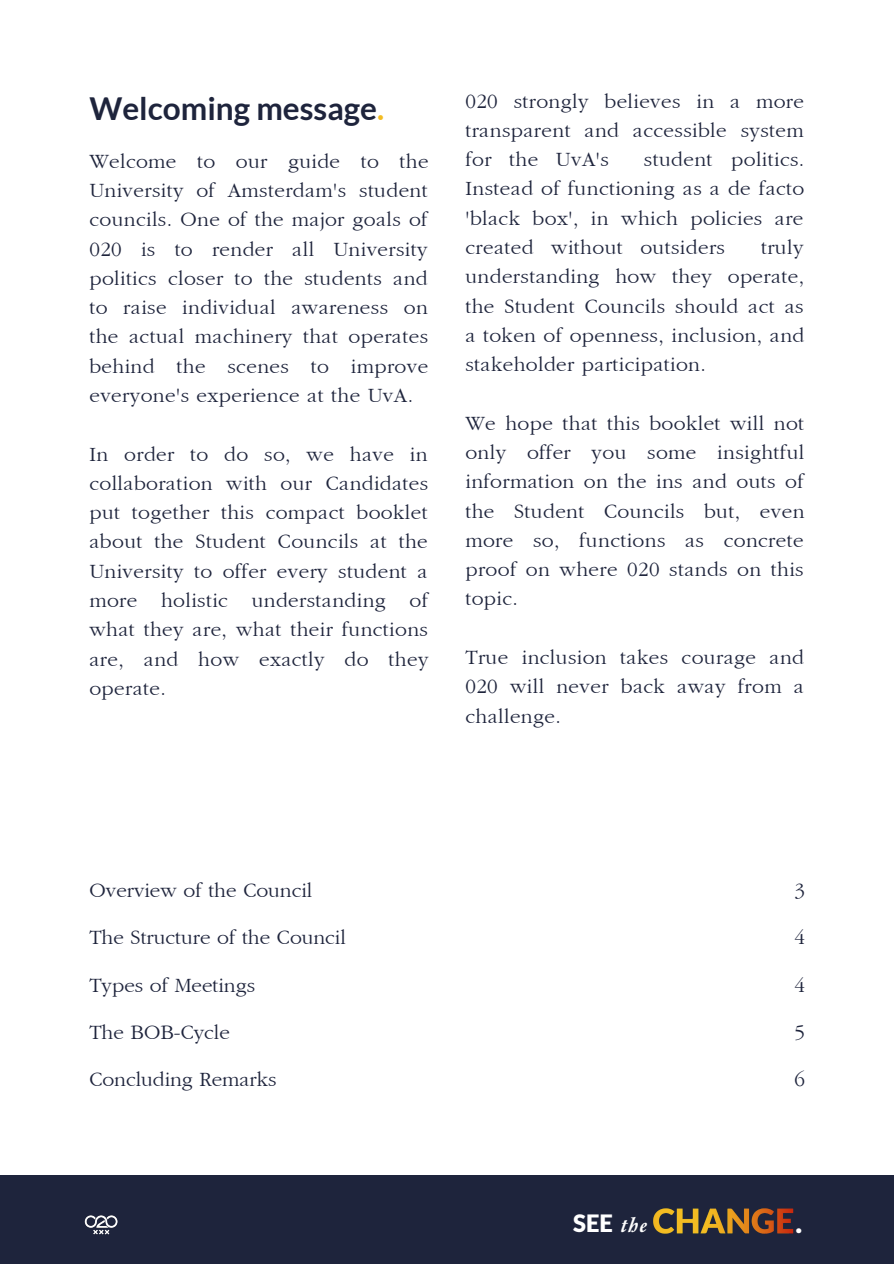
<style>
.page{position:relative;width:894px;height:1264px;background:#fff}
.page>*{position:absolute;margin:0;border:0;box-sizing:border-box;transform-origin:0 0}
.t1{font:700 31.5px "Lato";color:#1e243c}
.t2{font:900 28.8px "Lato";color:#fff}
.t3{font:900 23.85px "Lato";color:#fff}
.t4{font:21px/29.2px "Garamond";letter-spacing:.02em;color:#1e243c;text-align:justify}
.t5{font:21px "Garamond";color:#1e243c}
.s1{color:#f3bc22}
.s2{font-family:"Garamond";font-weight:500;font-style:italic;font-size:21.9px}
</style>
<div class="page">
<div style="left:0;top:1175px;width:893px;height:88px;background:#1e243c"></div>
<img style="left:653px;top:1208px;width:140px;height:26px">
<img style="left:84px;top:1215px;width:34px;height:20px">
<h1 class="t1" style="left:89px;top:89px;width:296px">Welcoming message<span class="s1">.</span></h1>
<p class="t4" style="left:89px;top:147px;width:340px">Welcome to our guide to the University of Amsterdam's student councils. One of the major goals of 020 is to render all University politics closer to the students and to raise individual awareness on the actual machinery that operates behind the scenes to improve everyone's experience at the UvA.</p>
<p class="t4" style="left:89px;top:440px;width:340px">In order to do so, we have in collaboration with our Candidates put together this compact booklet about the Student Councils at the University to offer every student a more holistic understanding of what they are, what their functions are, and how exactly do they operate.</p>
<p class="t4" style="left:465px;top:87px;width:340px">020 strongly believes in a more transparent and accessible system for the UvA's</p>
<p class="t4" style="left:465px;top:146px;width:340px;text-indent:178px">student politics.<br>Instead of functioning as a de facto 'black box', in which policies are created without outsiders</p>
<p class="t4" style="left:465px;top:233px;width:340px;text-indent:295px">truly understanding how they operate, the Student Councils should act as a token of openness, inclusion, and stakeholder participation.</p>
<p class="t4" style="left:465px;top:409px;width:340px">We hope that this booklet will not only offer you some insightful information on the ins and outs of the Student Councils but, even more so, functions as concrete proof on where 020 stands on this topic.</p>
<p class="t4" style="left:465px;top:643px;width:340px">True inclusion takes courage and 020 will never back away from a challenge.</p>
<p class="t5" style="left:89px;top:880px;width:224px">Overview of the Council</p>
<p class="t5" style="left:89px;top:927px;width:258px">The Structure of the Council</p>
<p class="t5" style="left:89px;top:974px;width:167px">Types of Meetings</p>
<p class="t5" style="left:89px;top:1022px;width:142px">The BOB-Cycle</p>
<p class="t5" style="left:89px;top:1069px;width:188px">Concluding Remarks</p>
<p class="t3" style="left:573px;top:1208px;width:77px">SEE <span class="s2">the</span></p>
<p class="t4" style="left:794px;top:876px;width:12px">3</p>
<p class="t4" style="left:794px;top:924px;width:12px">4</p>
<p class="t4" style="left:794px;top:971px;width:12px">4</p>
<p class="t4" style="left:794px;top:1018px;width:12px">5</p>
<p class="t4" style="left:794px;top:1065px;width:12px">6</p>
<h2 class="t2" style="left:795px;top:1204px;width:8px">.</h2>
</div>
